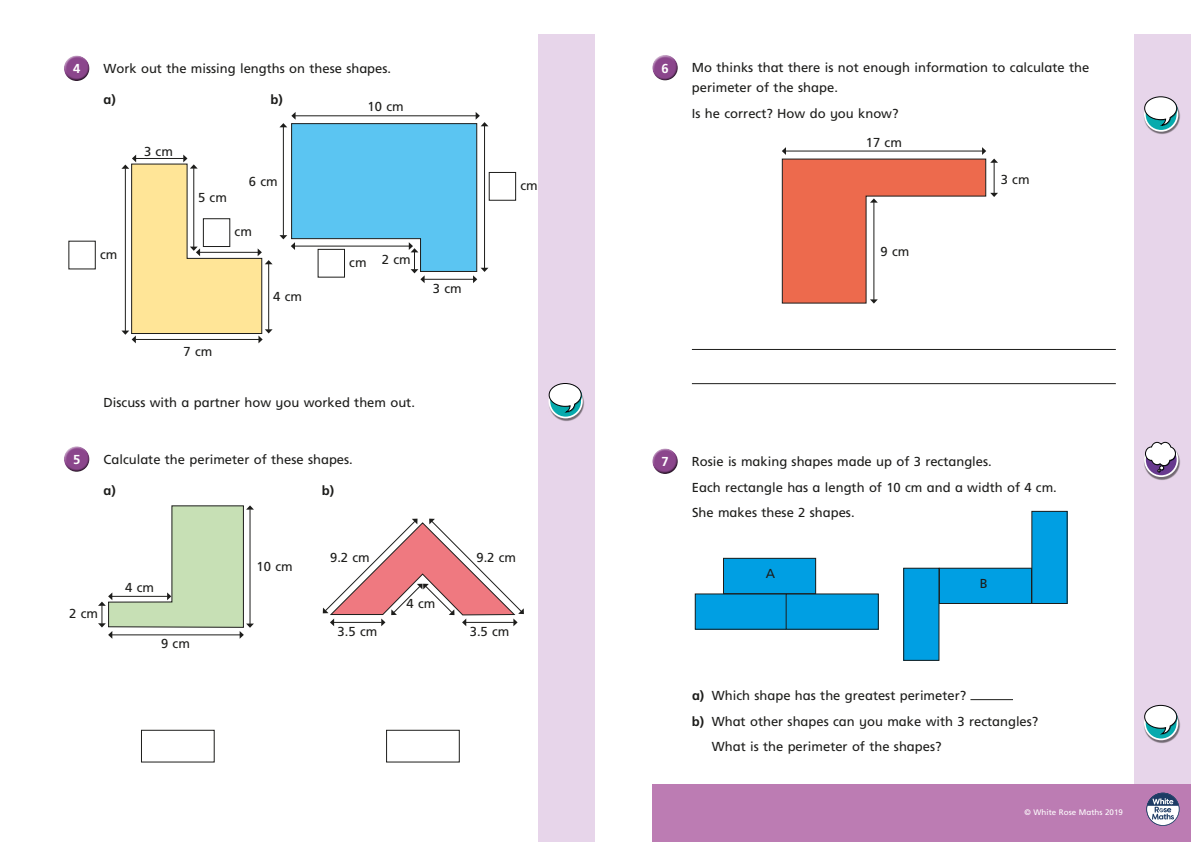
<style>
.page{position:relative;width:1191px;height:842px;background:#fff}
.page>*{position:absolute;margin:0;border:0;box-sizing:border-box;transform-origin:0 0}
.t1{font:13px/25.7px "Frutiger Inf";color:#1d1d1b}
.t2{font:700 13px "Frutiger Inf";color:#1d1d1b}
.t3{font:700 13px "Frutiger Inf";color:#fff}
.t4{font:8px "Frutiger Inf";color:#fff}
.s1{font-weight:700}
</style>
<div class="page">
<div style="left:539px;top:34px;width:99px;height:808px;background:#e7d5ea"></div>
<div style="left:1134px;top:34px;width:57px;height:808px;background:#e7d5ea"></div>
<div style="left:595px;top:0;width:50px;height:842px;background:#fff"></div>
<div style="left:652px;top:785px;width:539px;height:57px;background:#bc7cb3"></div>
<div style="left:64px;top:55px;width:26px;height:21px;background:#fff;opacity:.75"></div>
<div style="left:64px;top:59px;width:27px;height:23px;background:#1d1d1b;opacity:.75"></div>
<div style="left:64px;top:446px;width:26px;height:20px;background:#fff;opacity:.75"></div>
<div style="left:64px;top:450px;width:27px;height:23px;background:#1d1d1b;opacity:.75"></div>
<div style="left:141px;top:730px;width:74px;height:32px;border:1px solid #1d1d1b"></div>
<div style="left:386px;top:730px;width:74px;height:32px;border:1px solid #1d1d1b"></div>
<svg style="left:1146px;top:793px;width:33px;height:33px"></svg>
<hr style="left:692px;top:349px;width:423px;height:1px;background:#1d1d1b">
<hr style="left:692px;top:383px;width:423px;height:1px;background:#1d1d1b">
<div style="left:652px;top:54px;width:26px;height:21px;background:#fff;opacity:.75"></div>
<div style="left:652px;top:59px;width:27px;height:22px;background:#1d1d1b;opacity:.75"></div>
<div style="left:652px;top:448px;width:26px;height:20px;background:#fff;opacity:.75"></div>
<div style="left:652px;top:452px;width:27px;height:23px;background:#1d1d1b;opacity:.75"></div>
<hr style="left:970px;top:699px;width:43px;height:1px;background:#1d1d1b">
<img style="left:548px;top:393px;width:37px;height:28px">
<svg style="left:549px;top:385px;width:33px;height:32px"></svg>
<div style="left:548px;top:384px;width:35px;height:34px;border:2px solid #fff;border-radius:50%"></div>
<svg style="left:549px;top:383px;width:33px;height:30px"></svg>
<img style="left:1147px;top:715px;width:33px;height:28px">
<svg style="left:1144px;top:707px;width:33px;height:32px"></svg>
<div style="left:1144px;top:706px;width:34px;height:34px;border:2px solid #fff;border-radius:50%"></div>
<svg style="left:1144px;top:705px;width:33px;height:30px"></svg>
<img style="left:1147px;top:106px;width:33px;height:28px">
<svg style="left:1144px;top:98px;width:33px;height:33px"></svg>
<div style="left:1144px;top:97px;width:34px;height:35px;border:2px solid #fff;border-radius:50%"></div>
<svg style="left:1144px;top:97px;width:33px;height:29px"></svg>
<img style="left:1144px;top:451px;width:36px;height:29px">
<svg style="left:1145px;top:444px;width:32px;height:32px"></svg>
<div style="left:1144px;top:443px;width:34px;height:34px;border:2px solid #fff;border-radius:50%"></div>
<svg style="left:1145px;top:442px;width:31px;height:30px"></svg>
<svg style="left:121px;top:155px;width:151px;height:188px"></svg>
<svg style="left:98px;top:505px;width:156px;height:134px"></svg>
<svg style="left:279px;top:112px;width:209px;height:171px"></svg>
<div style="left:318px;top:249px;width:27px;height:29px;border:1px solid #1d1d1b"></div>
<div style="left:489px;top:172px;width:27px;height:29px;border:1px solid #1d1d1b"></div>
<svg style="left:323px;top:519px;width:201px;height:107px"></svg>
<svg style="left:781px;top:147px;width:217px;height:157px"></svg>
<div style="left:695px;top:594px;width:92px;height:35px;background:#009fe3"></div>
<div style="left:694px;top:593px;width:94px;height:37px;border:1px solid #1d1d1b"></div>
<div style="left:786px;top:594px;width:92px;height:35px;background:#009fe3"></div>
<div style="left:785px;top:593px;width:93px;height:37px;border:1px solid #1d1d1b"></div>
<div style="left:723px;top:558px;width:92px;height:36px;background:#009fe3"></div>
<div style="left:723px;top:558px;width:93px;height:36px;border:1px solid #1d1d1b"></div>
<div style="left:939px;top:568px;width:92px;height:35px;background:#009fe3"></div>
<div style="left:938px;top:568px;width:94px;height:36px;border:1px solid #1d1d1b"></div>
<div style="left:903px;top:568px;width:36px;height:92px;background:#009fe3"></div>
<div style="left:903px;top:568px;width:36px;height:93px;border:1px solid #1d1d1b"></div>
<div style="left:1031px;top:511px;width:36px;height:92px;background:#009fe3"></div>
<div style="left:1031px;top:511px;width:36px;height:93px;border:1px solid #1d1d1b"></div>
<p class="t3" style="left:73px;top:61px;width:9px">4</p>
<p class="t1" style="left:103px;top:56px;width:289px">Work out the missing lengths on these shapes.</p>
<p class="t2" style="left:103px;top:92px;width:14px">a)</p>
<p class="t2" style="left:271px;top:92px;width:14px">b)</p>
<p class="t1" style="left:367px;top:93px;width:38px">10 cm</p>
<p class="t1" style="left:100px;top:241px;width:19px">cm</p>
<p class="t1" style="left:144px;top:139px;width:30px">3 cm</p>
<p class="t1" style="left:198px;top:184px;width:30px">5 cm</p>
<p class="t1" style="left:249px;top:169px;width:30px">6 cm</p>
<p class="t1" style="left:234px;top:219px;width:19px">cm</p>
<p class="t1" style="left:184px;top:339px;width:30px">7 cm</p>
<p class="t1" style="left:273px;top:284px;width:30px">4 cm</p>
<p class="t1" style="left:349px;top:249px;width:19px">cm</p>
<p class="t1" style="left:382px;top:247px;width:30px">2 cm</p>
<p class="t1" style="left:103px;top:389px;width:313px">Discuss with a partner how you worked them out.</p>
<p class="t3" style="left:73px;top:452px;width:9px">5</p>
<p class="t1" style="left:103px;top:446px;width:251px">Calculate the perimeter of these shapes.</p>
<p class="t2" style="left:103px;top:483px;width:14px">a)</p>
<p class="t2" style="left:322px;top:483px;width:14px">b)</p>
<p class="t1" style="left:433px;top:276px;width:30px">3 cm</p>
<p class="t1" style="left:520px;top:172px;width:19px">cm</p>
<p class="t1" style="left:69px;top:601px;width:30px">2 cm</p>
<p class="t1" style="left:125px;top:575px;width:30px">4 cm</p>
<p class="t1" style="left:161px;top:631px;width:30px">9 cm</p>
<p class="t1" style="left:257px;top:554px;width:38px">10 cm</p>
<p class="t1" style="left:330px;top:545px;width:41px">9.2 cm</p>
<p class="t1" style="left:476px;top:545px;width:41px">9.2 cm</p>
<p class="t1" style="left:337px;top:619px;width:41px">3.5 cm</p>
<p class="t1" style="left:406px;top:591px;width:30px">4 cm</p>
<p class="t1" style="left:470px;top:619px;width:41px">3.5 cm</p>
<p class="t3" style="left:661px;top:61px;width:9px">6</p>
<p class="t1" style="left:692px;top:58px;width:399px;line-height:20px">Mo thinks that there is not enough information to calculate the perimeter of the shape.</p>
<p class="t1" style="left:692px;top:101px;width:208px">Is he correct? How do you know?</p>
<p class="t1" style="left:866px;top:129px;width:38px">17 cm</p>
<p class="t1" style="left:880px;top:239px;width:30px">9 cm</p>
<p class="t1" style="left:1000px;top:166px;width:30px">3 cm</p>
<p class="t3" style="left:661px;top:454px;width:9px">7</p>
<p class="t1" style="left:692px;top:448px;width:366px">Rosie is making shapes made up of 3 rectangles.<br>Each rectangle has a length of 10 cm and a width of 4 cm.<br>She makes these 2 shapes.</p>
<p class="t1" style="left:766px;top:561px;width:11px">A</p>
<p class="t1" style="left:979px;top:571px;width:9px">B</p>
<p class="t1" style="left:692px;top:682px;width:276px"><span class="s1">a)</span> Which shape has the greatest perimeter?</p>
<p class="t1" style="left:692px;top:708px;width:348px"><span class="s1">b)</span> What other shapes can you make with 3 rectangles?</p>
<p class="t1" style="left:712px;top:734px;width:231px">What is the perimeter of the shapes?</p>
<p class="t4" style="left:1024px;top:808px;width:100px">© White Rose Maths 2019</p>
</div>
